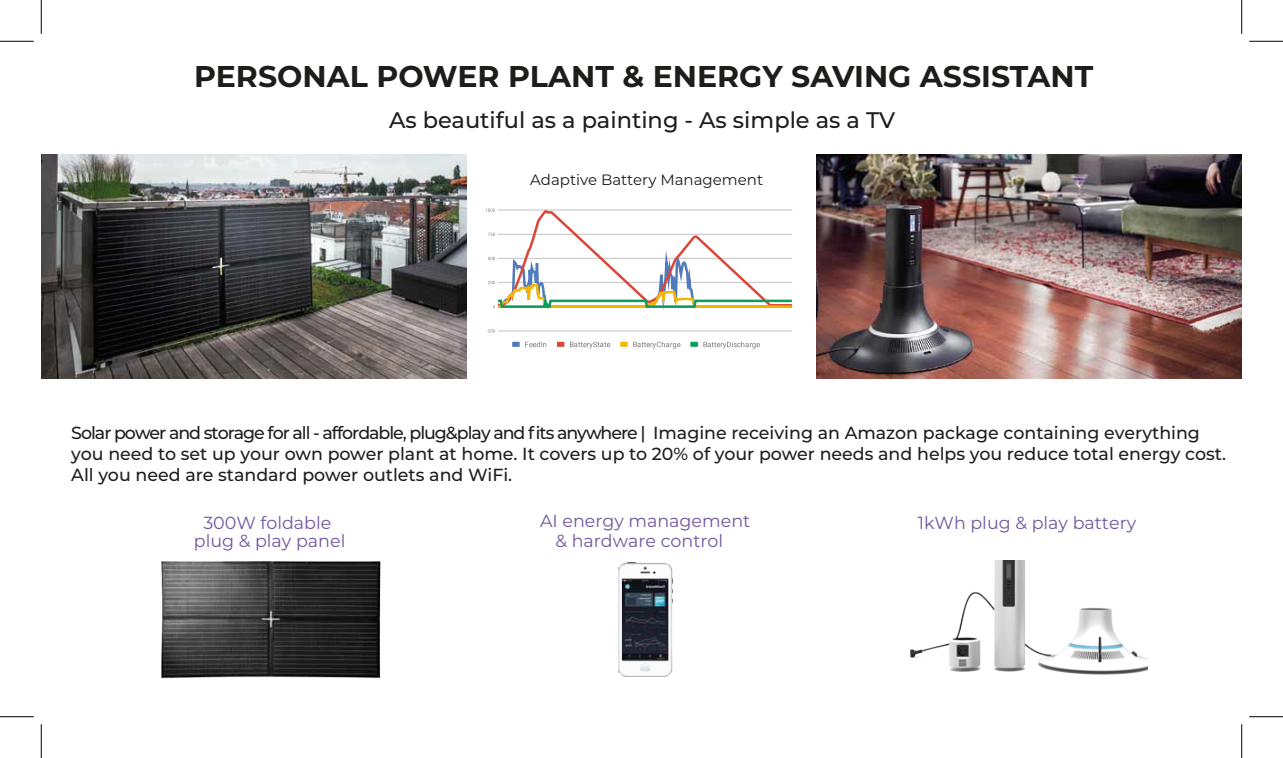
<style>
.page{position:relative;width:1283px;height:758px;background:#fff}
.page>*{position:absolute;margin:0;border:0;box-sizing:border-box;transform-origin:0 0}
.t1{font:700 30px "Montserrat";color:#1d1d1b}
.t2{font:500 22.5px "Montserrat";color:#1d1d1b}
.t3{font:500 17.5px/21px "Montserrat";color:#1d1d1b}
.t4{font:17.5px/17.5px "Montserrat";color:#7156a0;text-align:center}
.t5{font:15px "Montserrat";color:#1d1d1b}
</style>
<div class="page">
<img style="left:41px;top:154px;width:425px;height:225px">
<img style="left:816px;top:154px;width:425px;height:225px">
<img style="left:161px;top:561px;width:220px;height:118px">
<img style="left:910px;top:560px;width:237px;height:115px">
<img style="left:618px;top:563px;width:54px;height:113px">
<img style="left:622px;top:579px;width:45px;height:80px">
<svg style="left:512px;top:342px;width:7px;height:5px"></svg>
<svg style="left:525px;top:341px;width:21px;height:6px"></svg>
<svg style="left:557px;top:342px;width:7px;height:5px"></svg>
<svg style="left:570px;top:342px;width:40px;height:6px"></svg>
<svg style="left:620px;top:342px;width:7px;height:5px"></svg>
<svg style="left:633px;top:341px;width:47px;height:7px"></svg>
<div style="left:690px;top:342px;width:8px;height:5px;background:#0c9e58"></div>
<svg style="left:703px;top:341px;width:57px;height:7px"></svg>
<svg style="left:485px;top:208px;width:307px;height:124px"></svg>
<hr style="left:0;top:41px;width:34px;height:1px;background:#000">
<hr style="left:1249px;top:41px;width:33px;height:1px;background:#000">
<hr style="left:0;top:716px;width:34px;height:1px;background:#000">
<hr style="left:1249px;top:716px;width:33px;height:1px;background:#000">
<hr style="left:41px;top:0;width:1px;height:34px;background:#000">
<hr style="left:41px;top:724px;width:1px;height:34px;background:#000">
<hr style="left:1241px;top:0;width:1px;height:34px;background:#000">
<hr style="left:1241px;top:724px;width:1px;height:34px;background:#000">
<h1 class="t1" style="left:194px;top:55px;width:900px">PERSONAL POWER PLANT &amp; ENERGY SAVING ASSISTANT</h1>
<p class="t2" style="left:389px;top:104px;width:507px">As beautiful as a painting - As simple as a TV</p>
<p class="t5" style="left:530px;top:169px;width:234px">Adaptive Battery Management</p>
<p class="t3" style="left:71px;top:421px;width:1156px">Solar power and storage for all - affordable, plug&amp;play and fits anywhere | Imagine receiving an Amazon package containing everything you need to set up your own power plant at home. It covers up to 20% of your power needs and helps you reduce total energy cost.<br>All you need are standard power outlets and WiFi.</p>
<p class="t4" style="left:194px;top:513px;width:153px">300W foldable plug &amp; play panel</p>
<p class="t4" style="left:917px;top:513px;width:220px">1kWh plug &amp; play battery</p>
<p class="t4" style="left:540px;top:511px;width:212px">AI energy management</p>
<p class="t4" style="left:555px;top:531px;width:169px">&amp; hardware control</p>
</div>
